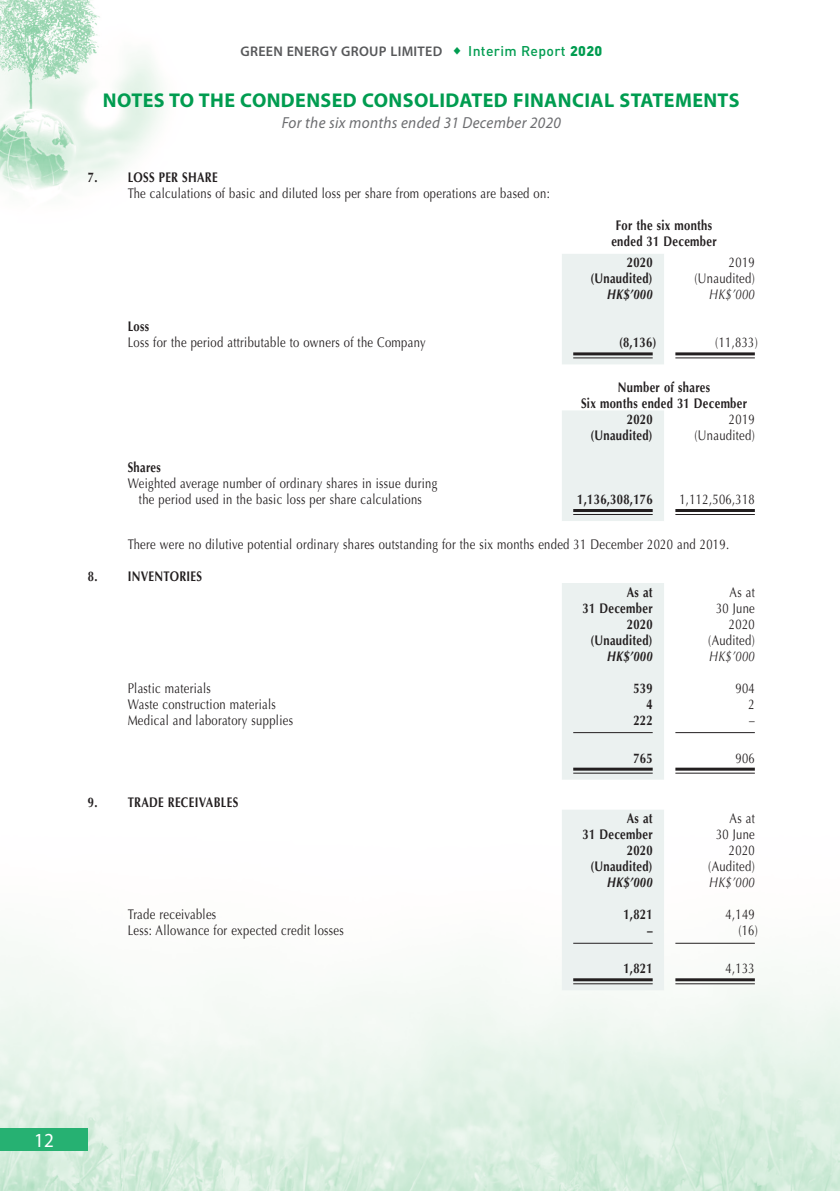
<style>
.page{position:relative;width:840px;height:1191px;background:#fff}
.page>*{position:absolute;margin:0;border:0;box-sizing:border-box;transform-origin:0 0}
.t1{font:700 20px "Myriad Pro";letter-spacing:.02em;color:#009c50}
.t2{font:20px "Myriad Pro";color:#fff;scale:.95 1}
.t3{font:italic 16px "Myriad Pro";letter-spacing:.02em;color:#6c6d70;scale:.95 1}
._51_N_Table_txt{font:14px/16px "Optima LT Std";letter-spacing:.03em;color:#231f20;text-align:center;scale:.8 1}
._51_N_Table_txt-2{font:700 14px "Optima LT Std";letter-spacing:.03em;color:#231f20;scale:.8 1}
._06_Notes{font:14px "Optima LT Std";letter-spacing:.03em;color:#231f20;scale:.8 1}
._07_NH1{font:700 14px "Optima LT Std";letter-spacing:.03em;color:#231f20;scale:.8 1}
.t4{font:600 14px "Myriad Pro";letter-spacing:.02em;color:#57585a}
._51_N_Table_txt-3{font:italic 700 14px "Optima LT Std";letter-spacing:.03em;color:#231f20;scale:.8 1}
._51_N_Table_txt-4{font:italic 14px "Optima LT Std";letter-spacing:.03em;color:#231f20;scale:.8 1}
.s1{font-family:"M Hei HK";font-weight:700;font-size:8px;color:#009c50}
.s2{font-family:"DIN Pro";font-weight:500;color:#009c50}
.s3{font-family:"DIN Pro";font-weight:900;color:#009c50}
</style>
<div class="page">
<img style="left:0;top:0;width:839px;height:1191px">
<div style="left:0;top:1128px;width:88px;height:23px;background:#26b172"></div>
<div style="left:561px;top:254px;width:102px;height:110px;background:#ebf1f0"></div>
<hr style="left:573px;top:352px;width:79px;height:3px;background:#231f20">
<hr style="left:573px;top:357px;width:79px;height:1px;background:#231f20">
<hr style="left:675px;top:352px;width:79px;height:3px;background:#231f20">
<hr style="left:675px;top:357px;width:79px;height:1px;background:#231f20">
<div style="left:561px;top:410px;width:102px;height:111px;background:#ebf1f0"></div>
<hr style="left:573px;top:509px;width:79px;height:3px;background:#231f20">
<hr style="left:573px;top:514px;width:79px;height:1px;background:#231f20">
<hr style="left:675px;top:509px;width:79px;height:3px;background:#231f20">
<hr style="left:675px;top:514px;width:79px;height:1px;background:#231f20">
<div style="left:561px;top:583px;width:102px;height:196px;background:#ebf1f0"></div>
<hr style="left:573px;top:732px;width:79px;height:1px;background:#231f20">
<hr style="left:675px;top:732px;width:79px;height:1px;background:#231f20">
<hr style="left:573px;top:767px;width:79px;height:3px;background:#231f20">
<hr style="left:573px;top:772px;width:79px;height:1px;background:#231f20">
<hr style="left:675px;top:767px;width:79px;height:3px;background:#231f20">
<hr style="left:675px;top:772px;width:79px;height:1px;background:#231f20">
<div style="left:561px;top:809px;width:102px;height:181px;background:#ebf1f0"></div>
<hr style="left:573px;top:942px;width:79px;height:1px;background:#231f20">
<hr style="left:675px;top:942px;width:79px;height:1px;background:#231f20">
<hr style="left:573px;top:978px;width:79px;height:3px;background:#231f20">
<hr style="left:573px;top:983px;width:79px;height:1px;background:#231f20">
<hr style="left:675px;top:978px;width:79px;height:3px;background:#231f20">
<hr style="left:675px;top:983px;width:79px;height:1px;background:#231f20">
<p class="t4" style="left:240px;top:42px;width:363px">GREEN ENERGY GROUP LIMITED <span class="s1">◆</span> <span class="s2">Interim Report</span> <span class="s3">2020</span></p>
<h1 class="t1" style="left:103px;top:88px;width:637px">NOTES TO THE CONDENSED CONSOLIDATED FINANCIAL STATEMENTS</h1>
<p class="t3" style="left:281px;top:113px;width:295px">For the six months ended 31 December 2020</p>
<p class="_07_NH1" style="left:88px;top:169px;width:164px">7. LOSS PER SHARE</p>
<p class="_06_Notes" style="left:128px;top:185px;width:529px">The calculations of basic and diluted loss per share from operations are based on:</p>
<p class="_51_N_Table_txt-2" style="left:615px;top:217px;width:122px">For the six months</p>
<p class="_51_N_Table_txt-2" style="left:611px;top:233px;width:133px">ended 31 December</p>
<p class="_51_N_Table_txt-2" style="left:626px;top:254px;width:34px">2020</p>
<p class="_51_N_Table_txt" style="left:728px;top:255px;width:34px">2019</p>
<p class="_51_N_Table_txt-2" style="left:590px;top:270px;width:79px">(Unaudited)</p>
<p class="_51_N_Table_txt" style="left:694px;top:271px;width:77px">(Unaudited)</p>
<p class="_51_N_Table_txt-3" style="left:607px;top:286px;width:58px">HK$’000</p>
<p class="_51_N_Table_txt-4" style="left:708px;top:286px;width:59px">HK$’000</p>
<p class="_51_N_Table_txt-2" style="left:128px;top:318px;width:28px">Loss</p>
<p class="_51_N_Table_txt" style="left:128px;top:335px;width:374px">Loss for the period attributable to owners of the Company</p>
<p class="_51_N_Table_txt-2" style="left:618px;top:334px;width:48px">(8,136)</p>
<p class="_51_N_Table_txt" style="left:714px;top:335px;width:55px">(11,833)</p>
<p class="_51_N_Table_txt-2" style="left:617px;top:379px;width:117px">Number of shares</p>
<p class="_51_N_Table_txt-2" style="left:580px;top:395px;width:209px">Six months ended 31 December</p>
<p class="_51_N_Table_txt-2" style="left:626px;top:411px;width:34px">2020</p>
<p class="_51_N_Table_txt" style="left:728px;top:411px;width:34px">2019</p>
<p class="_51_N_Table_txt-2" style="left:590px;top:427px;width:79px">(Unaudited)</p>
<p class="_51_N_Table_txt" style="left:694px;top:427px;width:77px">(Unaudited)</p>
<p class="_51_N_Table_txt-2" style="left:128px;top:459px;width:43px">Shares</p>
<p class="_51_N_Table_txt" style="left:128px;top:475px;width:388px">Weighted average number of ordinary shares in issue during the period used in the basic loss per share calculations</p>
<p class="_51_N_Table_txt-2" style="left:577px;top:491px;width:96px">1,136,308,176</p>
<p class="_51_N_Table_txt" style="left:679px;top:491px;width:96px">1,112,506,318</p>
<p class="_06_Notes" style="left:128px;top:536px;width:752px">There were no dilutive potential ordinary shares outstanding for the six months ended 31 December 2020 and 2019.</p>
<p class="_07_NH1" style="left:88px;top:568px;width:144px">8. INVENTORIES</p>
<p class="_51_N_Table_txt-2" style="left:626px;top:584px;width:34px">As at</p>
<p class="_51_N_Table_txt" style="left:729px;top:584px;width:33px">As at</p>
<p class="_51_N_Table_txt-2" style="left:582px;top:600px;width:89px">31 December</p>
<p class="_51_N_Table_txt" style="left:715px;top:600px;width:50px">30 June</p>
<p class="_51_N_Table_txt-2" style="left:626px;top:616px;width:34px">2020</p>
<p class="_51_N_Table_txt" style="left:728px;top:616px;width:34px">2020</p>
<p class="_51_N_Table_txt-2" style="left:590px;top:632px;width:79px">(Unaudited)</p>
<p class="_51_N_Table_txt" style="left:708px;top:632px;width:60px">(Audited)</p>
<p class="_51_N_Table_txt-3" style="left:607px;top:647px;width:58px">HK$’000</p>
<p class="_51_N_Table_txt-4" style="left:708px;top:648px;width:59px">HK$’000</p>
<p class="_51_N_Table_txt" style="left:128px;top:680px;width:105px">Plastic materials</p>
<p class="_51_N_Table_txt-2" style="left:633px;top:680px;width:26px">539</p>
<p class="_51_N_Table_txt" style="left:735px;top:680px;width:26px">904</p>
<p class="_51_N_Table_txt" style="left:128px;top:696px;width:187px">Waste construction materials</p>
<p class="_51_N_Table_txt-2" style="left:646px;top:696px;width:9px">4</p>
<p class="_51_N_Table_txt" style="left:748px;top:696px;width:9px">2</p>
<p class="_51_N_Table_txt" style="left:128px;top:712px;width:208px">Medical and laboratory supplies</p>
<p class="_51_N_Table_txt-2" style="left:633px;top:712px;width:26px">222</p>
<p class="_51_N_Table_txt" style="left:748px;top:712px;width:8px">–</p>
<p class="_51_N_Table_txt-2" style="left:633px;top:750px;width:26px">765</p>
<p class="_51_N_Table_txt" style="left:735px;top:750px;width:26px">906</p>
<p class="_07_NH1" style="left:88px;top:794px;width:189px">9. TRADE RECEIVABLES</p>
<p class="_51_N_Table_txt-2" style="left:626px;top:810px;width:34px">As at</p>
<p class="_51_N_Table_txt" style="left:729px;top:810px;width:33px">As at</p>
<p class="_51_N_Table_txt-2" style="left:582px;top:826px;width:89px">31 December</p>
<p class="_51_N_Table_txt" style="left:715px;top:826px;width:50px">30 June</p>
<p class="_51_N_Table_txt-2" style="left:626px;top:842px;width:34px">2020</p>
<p class="_51_N_Table_txt" style="left:728px;top:842px;width:34px">2020</p>
<p class="_51_N_Table_txt-2" style="left:590px;top:858px;width:79px">(Unaudited)</p>
<p class="_51_N_Table_txt" style="left:708px;top:858px;width:60px">(Audited)</p>
<p class="_51_N_Table_txt-3" style="left:607px;top:874px;width:58px">HK$’000</p>
<p class="_51_N_Table_txt-4" style="left:708px;top:874px;width:59px">HK$’000</p>
<p class="_51_N_Table_txt" style="left:128px;top:906px;width:112px">Trade receivables</p>
<p class="_51_N_Table_txt-2" style="left:623px;top:906px;width:38px">1,821</p>
<p class="_51_N_Table_txt" style="left:725px;top:906px;width:38px">4,149</p>
<p class="_51_N_Table_txt" style="left:128px;top:922px;width:271px">Less: Allowance for expected credit losses</p>
<p class="_51_N_Table_txt-2" style="left:646px;top:922px;width:8px">–</p>
<p class="_51_N_Table_txt" style="left:738px;top:922px;width:26px">(16)</p>
<p class="_51_N_Table_txt-2" style="left:623px;top:960px;width:38px">1,821</p>
<p class="_51_N_Table_txt" style="left:725px;top:960px;width:38px">4,133</p>
<h1 class="t2" style="left:34px;top:1127px;width:22px">12</h1>
</div>
